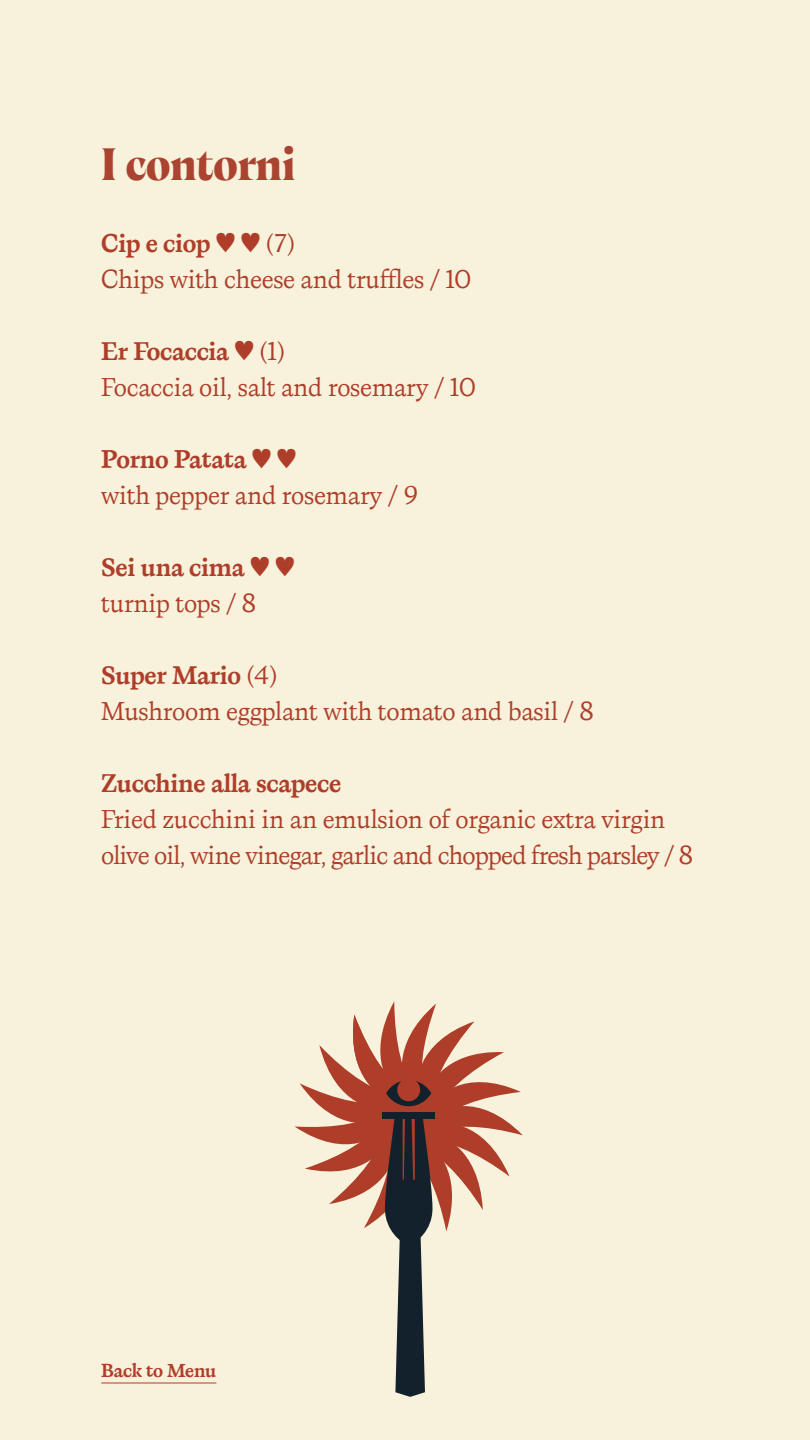
<style>
.page{position:relative;width:810px;height:1440px;background:#f8f1db}
.page>*{position:absolute;margin:0;border:0;box-sizing:border-box;transform-origin:0 0}
.t1{font:900 45px "Calvino Grande";letter-spacing:-.01em;color:#ab4331}
.t2{font:25.5px "Calvino";letter-spacing:-.01em;color:#ae3e29}
.t3{font:25.5px/36px "Calvino";letter-spacing:-.03em;color:#ae3e29}
.t4{font:700 25.5px "Calvino";letter-spacing:-.01em;color:#ae3e29}
.t5{font:700 18.75px "Calvino";letter-spacing:-.01em;color:#ae3e29}
.s1{font-weight:400}
</style>
<div class="page">
<svg style="left:295px;top:1001px;width:228px;height:396px"></svg>
<div style="left:383px;top:1112px;width:52px;height:6px;background:#13212c"></div>
<svg style="left:386px;top:1080px;width:45px;height:26px"></svg>
<div style="left:397px;top:1078px;width:23px;height:23px;background:#ae3e29;border-radius:50%"></div>
<hr style="left:101px;top:1383px;width:115px;height:1px;background:#ae3e29">
<p class="t1" style="left:101px;top:130px;width:196px">I contorni</p>
<p class="t4" style="left:101px;top:223px;width:196px">Cip e ciop ♥ ♥ <span class="s1">(7)</span></p>
<p class="t2" style="left:101px;top:260px;width:372px">Chips with cheese and truffles / 10</p>
<p class="t4" style="left:101px;top:331px;width:185px">Er Focaccia ♥ <span class="s1">(1)</span></p>
<p class="t2" style="left:101px;top:368px;width:376px">Focaccia oil, salt and rosemary / 10</p>
<p class="t4" style="left:101px;top:439px;width:197px">Porno Patata ♥ ♥</p>
<p class="t2" style="left:101px;top:476px;width:318px">with pepper and rosemary / 9</p>
<p class="t4" style="left:101px;top:547px;width:195px">Sei una cima ♥ ♥</p>
<p class="t2" style="left:101px;top:584px;width:156px">turnip tops / 8</p>
<p class="t4" style="left:101px;top:655px;width:178px">Super Mario <span class="s1">(4)</span></p>
<p class="t2" style="left:101px;top:692px;width:494px">Mushroom eggplant with tomato and basil / 8</p>
<p class="t4" style="left:101px;top:763px;width:242px">Zucchine alla scapece</p>
<p class="t3" style="left:101px;top:799px;width:593px">Fried zucchini in an emulsion of organic extra virgin olive oil, wine vinegar, garlic and chopped fresh parsley / 8</p>
<p class="t5" style="left:101px;top:1356px;width:117px">Back to Menu</p>
</div>
